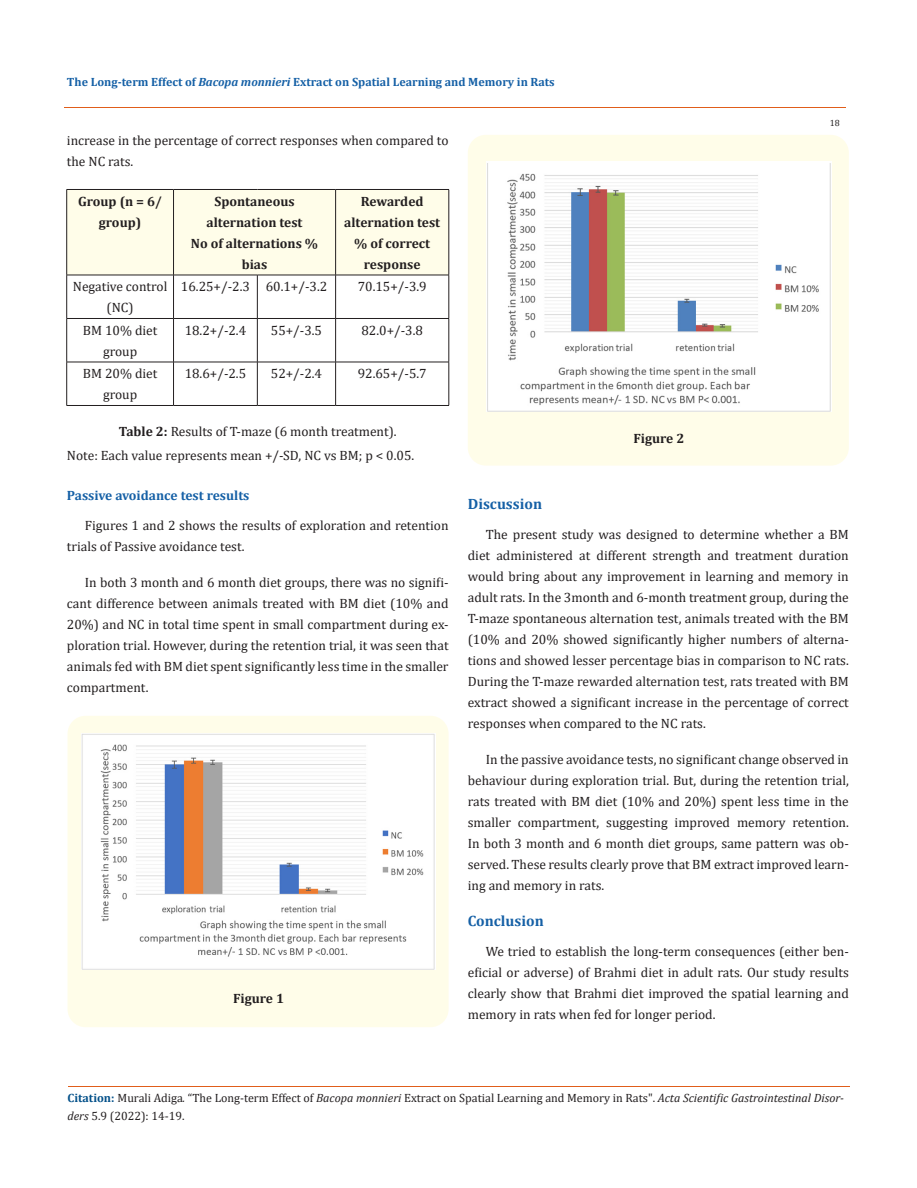
<style>
.page{position:relative;width:917px;height:1188px;background:#fff}
.page>*{position:absolute;margin:0;border:0;box-sizing:border-box;transform-origin:0 0}
.t1{font:700 15px "Cambria";color:#1560a6}
.t2{font:13.5px/21px "Cambria";color:#231f20;text-align:justify}
.t3{font:700 13.5px/21px "Cambria";color:#231f20;text-align:center}
.t4{font:700 13.5px "Cambria";color:#1560a6}
.t5{font:12px/18px "Cambria";color:#231f20}
.t6{font:700 12px "Cambria";color:#1560a6}
.t7{font:9px "Cambria";color:#231f20}
.s1{font-style:italic}
.s2{font-weight:700}
.s3{font-weight:700;color:#035089}
</style>
<div class="page">
<hr style="left:64px;top:108px;width:781px;height:1px;background:#e05d1a">
<hr style="left:68px;top:1087px;width:781px;height:1px;background:#e05d1a">
<div style="left:67px;top:190px;width:381px;height:85px;background:#fffde9"></div>
<hr style="left:66px;top:189px;width:107px;height:1px;background:#231f20">
<hr style="left:66px;top:190px;width:1px;height:85px;background:#231f20">
<hr style="left:173px;top:189px;width:84px;height:1px;background:#231f20">
<hr style="left:173px;top:190px;width:1px;height:85px;background:#231f20">
<hr style="left:257px;top:189px;width:78px;height:1px;background:#231f20">
<hr style="left:335px;top:189px;width:114px;height:1px;background:#231f20">
<hr style="left:335px;top:190px;width:1px;height:85px;background:#231f20">
<hr style="left:448px;top:190px;width:1px;height:85px;background:#231f20">
<hr style="left:66px;top:275px;width:107px;height:1px;background:#231f20">
<hr style="left:66px;top:275px;width:1px;height:43px;background:#231f20">
<hr style="left:173px;top:275px;width:84px;height:1px;background:#231f20">
<hr style="left:173px;top:275px;width:1px;height:43px;background:#231f20">
<hr style="left:257px;top:275px;width:78px;height:1px;background:#231f20">
<hr style="left:257px;top:275px;width:1px;height:43px;background:#231f20">
<hr style="left:335px;top:275px;width:114px;height:1px;background:#231f20">
<hr style="left:335px;top:275px;width:1px;height:43px;background:#231f20">
<hr style="left:448px;top:275px;width:1px;height:43px;background:#231f20">
<hr style="left:66px;top:318px;width:107px;height:1px;background:#231f20">
<hr style="left:66px;top:319px;width:1px;height:43px;background:#231f20">
<hr style="left:173px;top:318px;width:84px;height:1px;background:#231f20">
<hr style="left:173px;top:319px;width:1px;height:43px;background:#231f20">
<hr style="left:257px;top:318px;width:78px;height:1px;background:#231f20">
<hr style="left:257px;top:319px;width:1px;height:43px;background:#231f20">
<hr style="left:335px;top:318px;width:114px;height:1px;background:#231f20">
<hr style="left:335px;top:319px;width:1px;height:43px;background:#231f20">
<hr style="left:448px;top:319px;width:1px;height:43px;background:#231f20">
<hr style="left:66px;top:362px;width:107px;height:1px;background:#231f20">
<hr style="left:66px;top:362px;width:1px;height:43px;background:#231f20">
<hr style="left:173px;top:362px;width:84px;height:1px;background:#231f20">
<hr style="left:173px;top:362px;width:1px;height:43px;background:#231f20">
<hr style="left:257px;top:362px;width:78px;height:1px;background:#231f20">
<hr style="left:257px;top:362px;width:1px;height:43px;background:#231f20">
<hr style="left:335px;top:362px;width:114px;height:1px;background:#231f20">
<hr style="left:335px;top:362px;width:1px;height:43px;background:#231f20">
<hr style="left:448px;top:362px;width:1px;height:43px;background:#231f20">
<hr style="left:66px;top:405px;width:107px;height:1px;background:#231f20">
<hr style="left:173px;top:405px;width:84px;height:1px;background:#231f20">
<hr style="left:257px;top:405px;width:78px;height:1px;background:#231f20">
<hr style="left:335px;top:405px;width:114px;height:1px;background:#231f20">
<div style="left:68px;top:716px;width:380px;height:311px;background:#fffde9;border-radius:18px"></div>
<img style="left:81px;top:734px;width:355px;height:236px">
<div style="left:468px;top:135px;width:380px;height:331px;background:#fffde9;border-radius:18px"></div>
<img style="left:486px;top:161px;width:345px;height:250px">
<p class="t6" style="left:67px;top:73px;width:489px">The Long-term Effect of <span class="s1">Bacopa monnieri</span> Extract on Spatial Learning and Memory in Rats</p>
<p class="t2" style="left:67px;top:130px;width:383px">increase in the percentage of correct responses when compared to the NC rats.</p>
<p class="t3" style="left:78px;top:190px;width:85px">Group (n = 6/ group)</p>
<p class="t3" style="left:206px;top:190px;width:97px">Spontaneous alternation test</p>
<p class="t3" style="left:191px;top:232px;width:129px">No of alternations % bias</p>
<p class="t3" style="left:344px;top:190px;width:97px">Rewarded alternation test</p>
<p class="t3" style="left:354px;top:232px;width:77px">% of correct response</p>
<p class="t7" style="left:829px;top:118px;width:11px">18</p>
<p class="t2" style="left:73px;top:276px;width:96px;text-align:center">Negative control (NC)</p>
<p class="t2" style="left:181px;top:276px;width:70px">16.25+/-2.3</p>
<p class="t2" style="left:266px;top:276px;width:63px">60.1+/-3.2</p>
<p class="t2" style="left:358px;top:276px;width:70px">70.15+/-3.9</p>
<p class="t2" style="left:83px;top:320px;width:76px;text-align:center">BM 10% diet group</p>
<p class="t2" style="left:185px;top:320px;width:63px">18.2+/-2.4</p>
<p class="t2" style="left:271px;top:320px;width:53px">55+/-3.5</p>
<p class="t2" style="left:361px;top:320px;width:63px">82.0+/-3.8</p>
<p class="t2" style="left:83px;top:363px;width:76px;text-align:center">BM 20% diet group</p>
<p class="t2" style="left:185px;top:363px;width:63px">18.6+/-2.5</p>
<p class="t2" style="left:271px;top:363px;width:53px">52+/-2.4</p>
<p class="t2" style="left:358px;top:363px;width:70px">92.65+/-5.7</p>
<p class="t2" style="left:119px;top:421px;width:279px"><span class="s2">Table 2:</span> Results of T-maze (6 month treatment).</p>
<p class="t2" style="left:67px;top:445px;width:349px">Note: Each value represents mean +/-SD, NC vs BM; p &lt; 0.05.</p>
<p class="t4" style="left:67px;top:485px;width:184px">Passive avoidance test results</p>
<p class="t2" style="left:67px;top:514px;width:383px;text-indent:18px">Figures 1 and 2 shows the results of exploration and retention trials of Passive avoidance test.</p>
<p class="t2" style="left:67px;top:571px;width:383px;text-indent:18px">In both 3 month and 6 month diet groups, there was no signifi&shy;cant difference between animals treated with BM diet (10% and 20%) and NC in total time spent in small compartment during ex&shy;ploration trial. However, during the retention trial, it was seen that animals fed with BM diet spent significantly less time in the smaller compartment.</p>
<p class="t3" style="left:233px;top:987px;width:52px">Figure 1</p>
<p class="t3" style="left:633px;top:427px;width:52px">Figure 2</p>
<p class="t1" style="left:468px;top:494px;width:76px">Discussion</p>
<p class="t2" style="left:468px;top:524px;width:382px;text-indent:18px">The present study was designed to determine whether a BM diet administered at different strength and treatment duration would bring about any improvement in learning and memory in adult rats. In the 3month and 6-month treatment group, during the T-maze spontaneous alternation test, animals treated with the BM (10% and 20% showed significantly higher numbers of alterna&shy;tions and showed lesser percentage bias in comparison to NC rats.<br>During the T-maze rewarded alternation test, rats treated with BM extract showed a significant increase in the percentage of correct responses when compared to the NC rats.</p>
<p class="t2" style="left:468px;top:749px;width:382px;text-indent:18px">In the passive avoidance tests, no significant change observed in behaviour during exploration trial. But, during the retention trial, rats treated with BM diet (10% and 20%) spent less time in the smaller compartment, suggesting improved memory retention.<br>In both 3 month and 6 month diet groups, same pattern was ob&shy;served. These results clearly prove that BM extract improved learn&shy;ing and memory in rats.</p>
<p class="t1" style="left:468px;top:911px;width:77px">Conclusion</p>
<p class="t2" style="left:468px;top:941px;width:382px;text-indent:18px">We tried to establish the long-term consequences (either ben&shy;eficial or adverse) of Brahmi diet in adult rats. Our study results clearly show that Brahmi diet improved the spatial learning and memory in rats when fed for longer period.</p>
<p class="t5" style="left:68px;top:1089px;width:778px"><span class="s3">Citation:</span> Murali Adiga<span class="s1">.</span> “The Long-term Effect of <span class="s1">Bacopa monnieri</span> Extract on Spatial Learning and Memory in Rats". <span class="s1">Acta Scientific Gastrointestinal Disor&shy;ders</span> 5.9 (2022): 14-19.</p>
</div>
